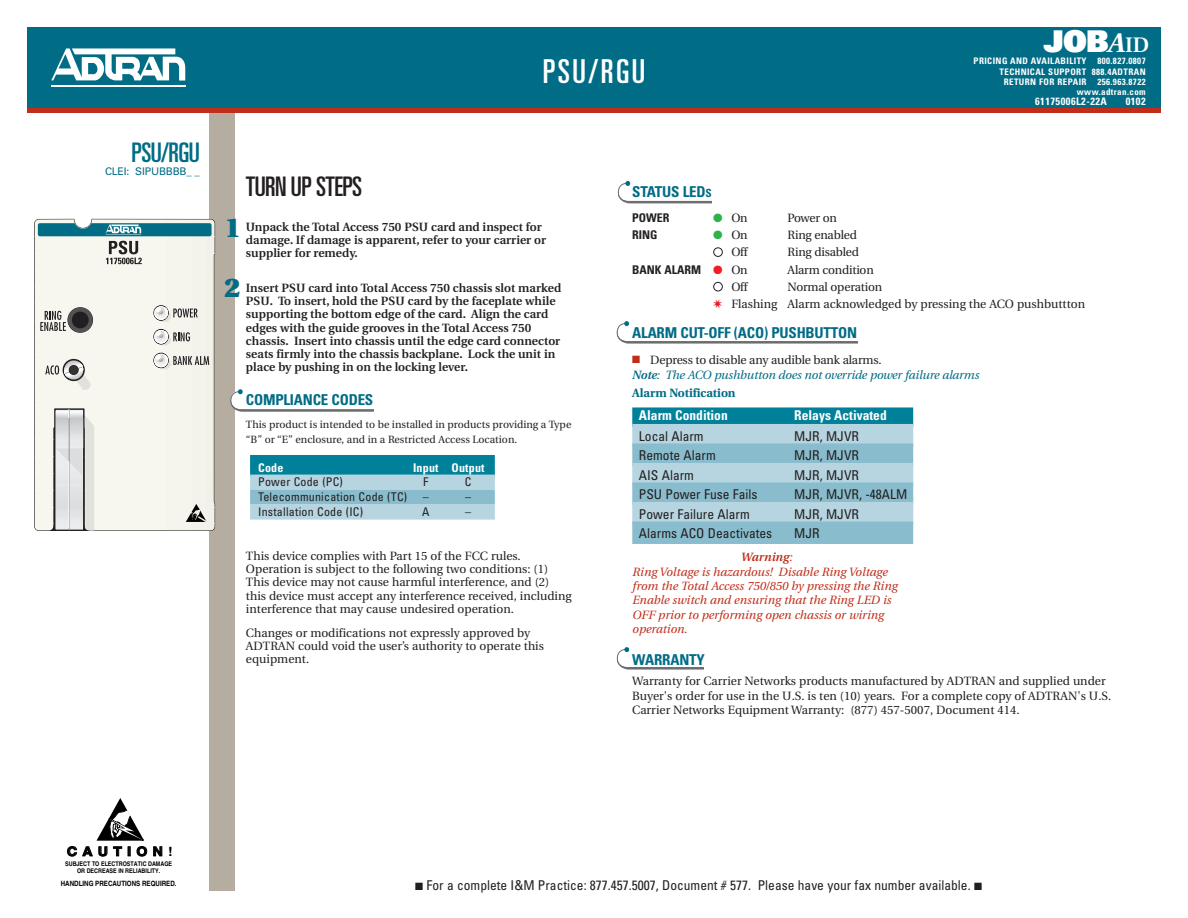
<style>
.page{position:relative;width:1188px;height:918px;background:#fff}
.page>*{position:absolute;margin:0;border:0;box-sizing:border-box;transform-origin:0 0}
.t1{font:ultra-condensed 33px "Univers";letter-spacing:.075em;color:#fff}
.t2{font:900 30px "Univers";color:#fff}
.t3{font:ultra-condensed 27px "Univers";letter-spacing:-.02em;color:#231f20}
.t4{font:ultra-condensed 27px "Univers";letter-spacing:-.02em;color:#006c85}
.t5{font:900 27px "Utopia";color:#006c85}
.t6{font:700 condensed 15px "Univers";letter-spacing:-.015em;color:#006c85}
.t7{font:condensed 13.5px "Univers";color:#231f20}
.t8{font:700 condensed 13.5px "Univers";color:#fff}
.t9{font:700 12.75px "Helvetica";color:#000;scale:1.1 1}
.t10{font:12px/13.2px "Utopia";color:#231f20}
.t11{font:600 12px/13.2px "Utopia";color:#231f20}
.t12{font:italic 12px/14.4px "Utopia";color:#c02d19}
.t13{font:italic 12px/15.3px "Utopia";letter-spacing:-.01em;color:#006c85}
.t14{font:condensed 12px "Univers";letter-spacing:.02em;color:#231f20}
.t15{font:700 condensed 12px "Univers";color:#231f20}
.t16{font:700 12px "Utopia";letter-spacing:-.005em;color:#006c85}
.t17{font:700 condensed 12px "Univers";letter-spacing:.02em;color:#fff}
.t18{font:10.5px/15px "Utopia";color:#231f20}
.t19{font:700 condensed 10.5px "Univers";letter-spacing:.045em;color:#fff}
.t20{font:10.5px "Univers";letter-spacing:-.015em;color:#006c85}
.t21{font:700 condensed 9px/10.2px "Univers";letter-spacing:.045em;color:#fff;text-align:right}
.t22{font:700 7.35px "Helvetica";color:#000;scale:.85 1}
.t23{font:700 6.45px/7.6px "Helvetica";color:#000;text-align:center;scale:.85 1}
.s1{font-family:"Utopia";font-weight:700;font-style:italic;font-size:27px}
.s2{font-family:"Utopia";font-weight:600;font-size:21px}
.s3{font-size:11.25px}
.s4{color:#30b24a}
.s5{color:#fff}
.s6{color:#ee1e24}
.s7{font-family:"Utopia";font-weight:400;font-stretch:normal}
.s8{color:#c02d19}
.s9{font-style:normal;color:#231f20}
.s10{font-weight:600}
</style>
<div class="page">
<div style="left:209px;top:112px;width:26px;height:779px;background:#b5ada0"></div>
<svg style="left:230px;top:389px;width:144px;height:23px"></svg>
<div style="left:27px;top:27px;width:1134px;height:81px;background:#006c85"></div>
<hr style="left:27px;top:108px;width:1134px;height:4px;background:#c02d19">
<svg style="left:51px;top:48px;width:134px;height:33px"></svg>
<hr style="left:51px;top:85px;width:134px;height:2px;background:#fff">
<svg style="left:617px;top:181px;width:94px;height:23px"></svg>
<svg style="left:616px;top:321px;width:242px;height:23px"></svg>
<svg style="left:616px;top:647px;width:87px;height:23px"></svg>
<div style="left:632px;top:407px;width:281px;height:20px;background:#008199"></div>
<div style="left:632px;top:424px;width:281px;height:22px;background:#b6d5e1"></div>
<div style="left:632px;top:443px;width:281px;height:23px;background:#89bdcd"></div>
<div style="left:632px;top:463px;width:281px;height:22px;background:#b6d5e1"></div>
<div style="left:632px;top:482px;width:281px;height:23px;background:#89bdcd"></div>
<div style="left:632px;top:502px;width:281px;height:22px;background:#b6d5e1"></div>
<div style="left:632px;top:521px;width:281px;height:23px;background:#89bdcd"></div>
<img style="left:35px;top:219px;width:180px;height:311px">
<svg style="left:38px;top:223px;width:176px;height:308px"></svg>
<svg style="left:96px;top:798px;width:48px;height:43px"></svg>
<div style="left:250px;top:455px;width:245px;height:22px;background:#008199"></div>
<div style="left:250px;top:475px;width:245px;height:15px;background:#b6d5e1"></div>
<div style="left:250px;top:490px;width:245px;height:15px;background:#89bdcd"></div>
<div style="left:250px;top:505px;width:245px;height:15px;background:#b6d5e1"></div>
<div style="left:631px;top:551px;width:272px;height:97px;background:#fff"></div>
<h3 class="t4" style="left:131px;top:142px;width:70px">PSU/RGU</h3>
<p class="t20" style="left:105px;top:167px;width:96px">CLEI: SIPUBBBB_ _</p>
<h1 class="t1" style="left:543px;top:59px;width:104px">PSU/RGU</h1>
<h2 class="t2" style="left:1044px;top:31px;width:107px">JOB<span class="s1">A</span><span class="s2">ID</span></h2>
<p class="t21" style="left:974px;top:57px;width:174px">PRICING AND AVAILABILITY 800.827.0807<br>TECHNICAL SUPPORT 888.4ADTRAN<br>RETURN FOR REPAIR 256.963.8722 www.adtran.com</p>
<p class="t19" style="left:1035px;top:98px;width:73px">61175006L2-22A</p>
<p class="t19" style="left:1126px;top:98px;width:22px">0102</p>
<h3 class="t3" style="left:246px;top:177px;width:118px">TURN UP STEPS</h3>
<p class="t11" style="left:246px;top:221px;width:302px">Unpack the Total Access 750 PSU card and inspect for damage. If damage is apparent, refer to your carrier or supplier for remedy.</p>
<p class="t11" style="left:246px;top:283px;width:317px">Insert PSU card into Total Access 750 chassis slot marked PSU. To insert, hold the PSU card by the faceplate while supporting the bottom edge of the card. Align the card edges with the guide grooves in the Total Access 750 chassis. Insert into chassis until the edge card connector seats firmly into the chassis backplane. Lock the unit in place by pushing in on the locking lever.</p>
<p class="t6" style="left:246px;top:394px;width:129px">COMPLIANCE CODES</p>
<p class="t18" style="left:246px;top:418px;width:327px">This product is intended to be installed in products providing a Type “B” or “E” enclosure, and in a Restricted Access Location.</p>
<h3 class="t5" style="left:225px;top:217px;width:18px">1</h3>
<h3 class="t5" style="left:224px;top:277px;width:18px">2</h3>
<p class="t17" style="left:258px;top:463px;width:27px">Code</p>
<p class="t17" style="left:413px;top:463px;width:73px">Input Output</p>
<p class="t14" style="left:258px;top:477px;width:86px">Power Code (PC)</p>
<p class="t14" style="left:423px;top:477px;width:7px">F</p>
<p class="t14" style="left:465px;top:477px;width:8px">C</p>
<p class="t14" style="left:258px;top:492px;width:151px">Telecommunication Code (TC)</p>
<p class="t14" style="left:423px;top:492px;width:7px">–</p>
<p class="t14" style="left:465px;top:492px;width:7px">–</p>
<p class="t14" style="left:258px;top:507px;width:106px">Installation Code (IC)</p>
<p class="t14" style="left:422px;top:507px;width:9px">A</p>
<p class="t14" style="left:465px;top:507px;width:7px">–</p>
<p class="t10" style="left:246px;top:551px;width:327px">This device complies with Part 15 of the FCC rules.<br>Operation is subject to the following two conditions: (1)<br>This device may not cause harmful interference, and (2) this device must accept any interference received, including interference that may cause undesired operation.</p>
<p class="t10" style="left:246px;top:627px;width:300px">Changes or modifications not expressly approved by<br>ADTRAN could void the user’s authority to operate this equipment.</p>
<p class="t6" style="left:632px;top:187px;width:81px">STATUS LED<span class="s3">S</span></p>
<p class="t15" style="left:632px;top:213px;width:39px">POWER</p>
<p class="t10" style="left:713px;top:212px;width:36px"><span class="s4">●</span> On</p>
<p class="t10" style="left:788px;top:212px;width:51px">Power on</p>
<p class="t15" style="left:632px;top:230px;width:27px">RING</p>
<p class="t10" style="left:713px;top:229px;width:36px"><span class="s4">●</span> On</p>
<p class="t10" style="left:788px;top:229px;width:71px">Ring enabled</p>
<p class="t10" style="left:713px;top:247px;width:36px"><span class="s5">●</span> Off</p>
<p class="t10" style="left:788px;top:247px;width:73px">Ring disabled</p>
<p class="t15" style="left:632px;top:265px;width:117px">BANK ALARM <span class="s6">●</span> <span class="s7">On</span></p>
<p class="t10" style="left:788px;top:264px;width:88px">Alarm condition</p>
<p class="t10" style="left:713px;top:281px;width:36px"><span class="s5">●</span> Off</p>
<p class="t10" style="left:713px;top:279px;width:373px;line-height:17.2px;text-indent:74px">Normal operation<br><span class="s6">✷</span> Flashing Alarm acknowledged by pressing the ACO pushbuttton</p>
<p class="t6" style="left:632px;top:327px;width:226px">ALARM CUT-OFF (ACO) PUSHBUTTON</p>
<p class="t13" style="left:632px;top:353px;width:349px"><span class="s8">■</span> <span class="s9">Depress to disable any audible bank alarms.<br></span><span class="s10">Note</span>: The ACO pushbutton does not override power failure alarms</p>
<p class="t16" style="left:632px;top:388px;width:105px">Alarm Notification</p>
<p class="t8" style="left:639px;top:411px;width:90px">Alarm Condition</p>
<p class="t8" style="left:794px;top:411px;width:94px">Relays Activated</p>
<p class="t7" style="left:639px;top:431px;width:66px">Local Alarm</p>
<p class="t7" style="left:794px;top:431px;width:66px">MJR, MJVR</p>
<p class="t7" style="left:639px;top:450px;width:78px">Remote Alarm</p>
<p class="t7" style="left:794px;top:450px;width:66px">MJR, MJVR</p>
<p class="t7" style="left:639px;top:470px;width:57px">AIS Alarm</p>
<p class="t7" style="left:794px;top:470px;width:66px">MJR, MJVR</p>
<p class="t7" style="left:639px;top:489px;width:120px">PSU Power Fuse Fails</p>
<p class="t7" style="left:794px;top:489px;width:115px">MJR, MJVR, -48ALM</p>
<p class="t7" style="left:639px;top:509px;width:112px">Power Failure Alarm</p>
<p class="t7" style="left:794px;top:509px;width:66px">MJR, MJVR</p>
<p class="t7" style="left:639px;top:528px;width:135px">Alarms ACO Deactivates</p>
<p class="t7" style="left:794px;top:528px;width:27px">MJR</p>
<p class="t12" style="left:633px;top:551px;width:267px;text-indent:109px"><span class="s10">Warning</span>:<br>Ring Voltage is hazardous! Disable Ring Voltage from the Total Access 750/850 by pressing the Ring Enable switch and ensuring that the Ring LED is OFF prior to performing open chassis or wiring operation.</p>
<p class="t6" style="left:632px;top:654px;width:74px">WARRANTY</p>
<p class="t10" style="left:632px;top:675px;width:480px;line-height:14.4px">Warranty for Carrier Networks products manufactured by ADTRAN and supplied under<br>Buyer's order for use in the U.S. is ten (10) years. For a complete copy of ADTRAN's U.S.<br>Carrier Networks Equipment Warranty: (877) 457-5007, Document 414.</p>
<p class="t9" style="left:67px;top:847px;width:98px">C A U T I O N !</p>
<p class="t23" style="left:65px;top:860px;width:127px">SUBJECT TO ELECTROSTATIC DAMAGE<br>OR DECREASE IN RELIABILITY.</p>
<p class="t22" style="left:61px;top:880px;width:138px">HANDLING PRECAUTIONS REQUIRED.</p>
<p class="t7" style="left:415px;top:880px;width:568px">■ For a complete I&amp;M Practice: 877.457.5007, Document # 577. Please have your fax number available. ■</p>
</div>
